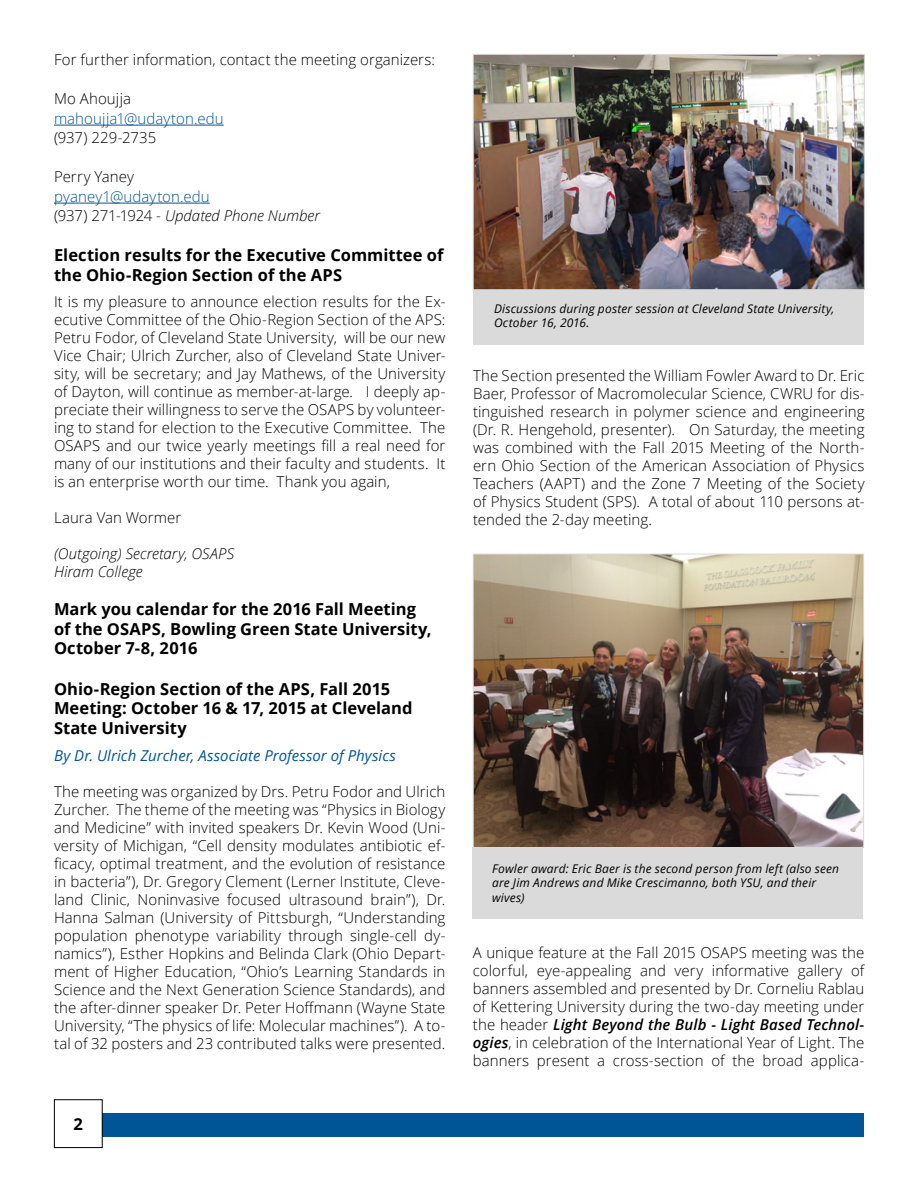
<style>
.page{position:relative;width:918px;height:1188px;background:#fff}
.page>*{position:absolute;margin:0;border:0;box-sizing:border-box;transform-origin:0 0}
.t1{font:700 16.5px/19.8px "Open Sans";color:#000}
.t2{font:300 15px/18px "Open Sans";letter-spacing:.005em;color:#000;text-align:justify}
.t3{font:300 15px/19.5px "Open Sans";letter-spacing:.005em;color:#005597}
.t4{font:italic 15px "Open Sans";letter-spacing:.005em;color:#005597}
.t5{font:italic 300 15px/18px "Open Sans";color:#000}
.t6{font:italic 12px/14.4px "Open Sans";letter-spacing:.015em;color:#000}
.s1{color:#000}
.s2{font-style:italic;color:#000}
.s3{font-weight:600;font-style:italic}
</style>
<div class="page">
<hr style="left:54px;top:125px;width:170px;height:1px;background:#005597">
<hr style="left:54px;top:203px;width:156px;height:1px;background:#005597">
<div style="left:474px;top:290px;width:390px;height:55px;background:#dadada"></div>
<img style="left:475px;top:56px;width:388px;height:232px">
<div style="left:473px;top:54px;width:392px;height:236px;border:1px solid #dadada"></div>
<img style="left:475px;top:556px;width:387px;height:290px">
<div style="left:473px;top:554px;width:391px;height:294px;border:1px solid #dadada"></div>
<div style="left:472px;top:848px;width:391px;height:71px;background:#dadada"></div>
<div style="left:82px;top:1114px;width:782px;height:23px;background:#005597"></div>
<div style="left:54px;top:1100px;width:48px;height:48px;background:#fff"></div>
<div style="left:54px;top:1099px;width:49px;height:49px;border:1px solid #000"></div>
<p class="t2" style="left:54px;top:51px;width:382px">For further information, contact the meeting organizers:</p>
<p class="t2" style="left:54px;top:90px;width:79px">Mo Ahoujja</p>
<p class="t3" style="left:54px;top:108px;width:171px">mahoujja1@udayton.edu</p>
<p class="t2" style="left:54px;top:129px;width:104px">(937) 229-2735</p>
<p class="t2" style="left:54px;top:168px;width:82px">Perry Yaney</p>
<p class="t3" style="left:54px;top:186px;width:267px">pyaney1@udayton.edu<br><span class="s1">(937) 271-1924 -</span> <span class="s2">Updated Phone Number</span></p>
<p class="t1" style="left:54px;top:244px;width:391px">Election results for the Executive Committee of the Ohio-Region Section of the APS</p>
<p class="t2" style="left:54px;top:292px;width:393px">It is my pleasure to announce election results for the Ex&shy;ecutive Committee of the Ohio-Region Section of the APS:<br>Petru Fodor, of Cleveland State University, will be our new Vice Chair; Ulrich Zurcher, also of Cleveland State Univer&shy;sity, will be secretary; and Jay Mathews, of the University of Dayton, will continue as member-at-large. I deeply ap&shy;preciate their willingness to serve the OSAPS by volunteer&shy;ing to stand for election to the Executive Committee. The OSAPS and our twice yearly meetings fill a real need for many of our institutions and their faculty and students. It is an enterprise worth our time. Thank you again,</p>
<p class="t2" style="left:54px;top:508px;width:129px">Laura Van Wormer</p>
<p class="t5" style="left:54px;top:544px;width:182px">(Outgoing) Secretary, OSAPS<br>Hiram College</p>
<p class="t1" style="left:54px;top:599px;width:379px">Mark you calendar for the 2016 Fall Meeting of the OSAPS, Bowling Green State University,<br>October 7-8, 2016</p>
<p class="t1" style="left:54px;top:678px;width:360px">Ohio-Region Section of the APS, Fall 2015<br>Meeting: October 16 &amp; 17, 2015 at Cleveland<br>State University</p>
<p class="t4" style="left:54px;top:745px;width:343px">By Dr. Ulrich Zurcher, Associate Professor of Physics</p>
<p class="t2" style="left:54px;top:782px;width:393px">The meeting was organized by Drs. Petru Fodor and Ulrich Zurcher. The theme of the meeting was “Physics in Biology and Medicine” with invited speakers Dr. Kevin Wood (Uni&shy;versity of Michigan, “Cell density modulates antibiotic ef&shy;ficacy, optimal treatment, and the evolution of resistance in bacteria”), Dr. Gregory Clement (Lerner Institute, Cleve&shy;land Clinic, Noninvasive focused ultrasound brain”), Dr.<br>Hanna Salman (University of Pittsburgh, “Understanding population phenotype variability through single-cell dy&shy;namics”), Esther Hopkins and Belinda Clark (Ohio Depart&shy;ment of Higher Education, “Ohio’s Learning Standards in Science and the Next Generation Science Standards), and the after-dinner speaker Dr. Peter Hoffmann (Wayne State University, “The physics of life: Molecular machines”). A to&shy;tal of 32 posters and 23 contributed talks were presented.</p>
<p class="t1" style="left:74px;top:1113px;width:11px">2</p>
<p class="t6" style="left:494px;top:301px;width:342px">Discussions during poster session at Cleveland State University,<br>October 16, 2016.</p>
<p class="t2" style="left:473px;top:367px;width:393px">The Section presented the William Fowler Award to Dr. Eric Baer, Professor of Macromolecular Science, CWRU for dis&shy;tinguished research in polymer science and engineering (Dr. R. Hengehold, presenter). On Saturday, the meeting was combined with the Fall 2015 Meeting of the North&shy;ern Ohio Section of the American Association of Physics Teachers (AAPT) and the Zone 7 Meeting of the Society of Physics Student (SPS). A total of about 110 persons at&shy;tended the 2-day meeting.</p>
<p class="t6" style="left:492px;top:861px;width:349px">Fowler award: Eric Baer is the second person from left (also seen are Jim Andrews and Mike Crescimanno, both YSU, and their wives)</p>
<p class="t2" style="left:473px;top:943px;width:393px">A unique feature at the Fall 2015 OSAPS meeting was the colorful, eye-appealing and very informative gallery of banners assembled and presented by Dr. Corneliu Rablau of Kettering University during the two-day meeting under the header <span class="s3">Light Beyond the Bulb - Light Based Technol&shy;ogies</span>, in celebration of the International Year of Light. The banners present a cross-section of the broad applica-</p>
</div>
